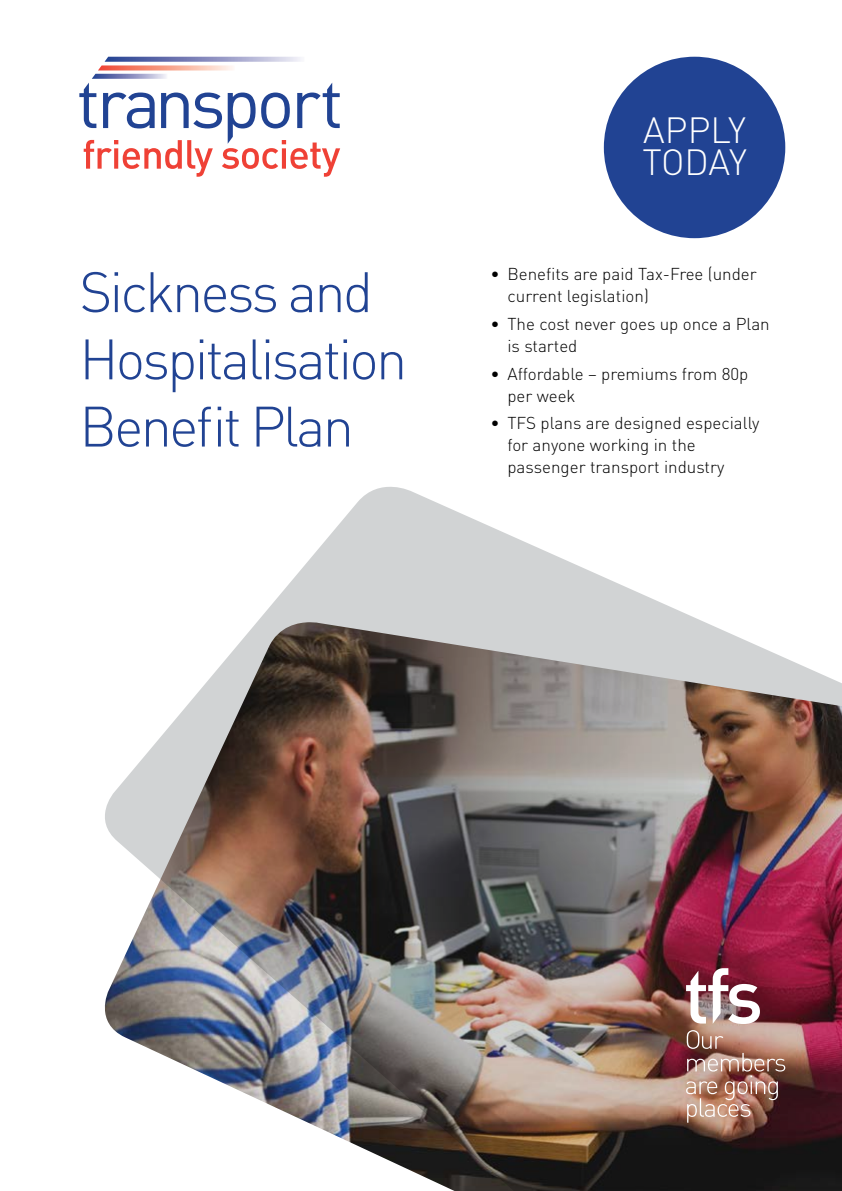
<style>
.page{position:relative;width:842px;height:1191px;background:#fff}
.page>*{position:absolute;margin:0;border:0;box-sizing:border-box;transform-origin:0 0}
.t1{font:300 56px/67.2px "DIN";letter-spacing:-.05em;color:#214393}
.t2{font:300 36px/32px "DIN";letter-spacing:-.005em;color:#fff}
.t3{font:300 17px/22px "DIN";color:#000}
</style>
<div class="page">
<div style="left:604px;top:57px;width:181px;height:181px;background:#214393;border-radius:50%"></div>
<svg style="left:79px;top:57px;width:261px;height:120px"></svg>
<img style="left:104px;top:487px;width:738px;height:704px">
<svg style="left:686px;top:968px;width:74px;height:56px"></svg>
<img style="left:686px;top:1030px;width:99px;height:92px">
<h1 class="t1" style="left:79px;top:256px;width:329px">Sickness and<br>Hospitalisation<br>Benefit Plan</h1>
<h2 class="t2" style="left:642px;top:113px;width:106px">APPLY<br>TODAY</h2>
<p class="t3" style="left:507px;top:263px;width:251px;text-indent:-17px">• Benefits are paid Tax-Free (under current legislation)</p>
<p class="t3" style="left:507px;top:312px;width:264px;text-indent:-17px">• The cost never goes up once a Plan is started</p>
<p class="t3" style="left:507px;top:362px;width:242px;text-indent:-17px">• Affordable – premiums from 80p per week</p>
<p class="t3" style="left:507px;top:412px;width:253px;text-indent:-17px">• TFS plans are designed especially for anyone working in the passenger transport industry</p>
</div>
